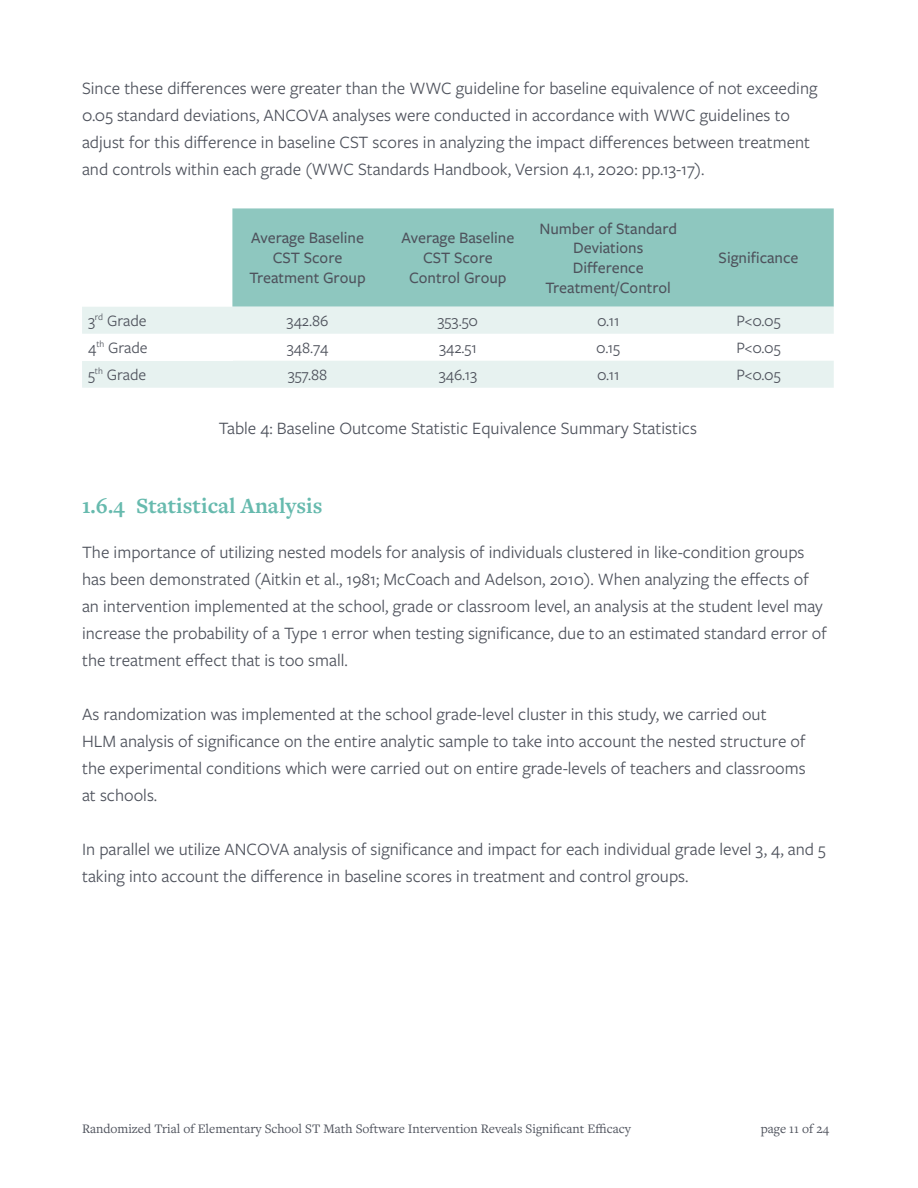
<style>
.page{position:relative;width:918px;height:1188px;background:#fff}
.page>*{position:absolute;margin:0;border:0;box-sizing:border-box;transform-origin:0 0}
.t1{font:700 22.5px "Freight Text Pro";color:#67baae}
.t2{font:18px/27px "Freight Sans Pro";color:#4e525c}
.t3{font:500 16.5px/19.8px "Freight Sans Pro";color:#4e525c;text-align:center}
.t4{font:16.5px "Freight Sans Pro";color:#4e525c}
.t5{font:13.5px "Freight Text Pro";color:#4e525c}
</style>
<div class="page">
<div style="left:232px;top:208px;width:602px;height:99px;background:#8ec7bf"></div>
<svg style="left:82px;top:307px;width:752px;height:81px;fill:#e7f2f0"></svg>
<div style="left:82px;top:334px;width:150px;height:27px;background:#fff"></div>
<p class="t2" style="left:82px;top:74px;width:737px">Since these differences were greater than the WWC guideline for baseline equivalence of not exceeding 0.05 standard deviations, ANCOVA analyses were conducted in accordance with WWC guidelines to adjust for this difference in baseline CST scores in analyzing the impact differences between treatment and controls within each grade (WWC Standards Handbook, Version 4.1, 2020: pp.13-17).</p>
<p class="t3" style="left:249px;top:228px;width:118px">Average Baseline<br>CST Score<br>Treatment Group</p>
<p class="t3" style="left:402px;top:228px;width:114px">Average Baseline<br>CST Score<br>Control Group</p>
<p class="t3" style="left:539px;top:218px;width:139px">Number of Standard<br>Deviations<br>Difference<br>Treatment/Control</p>
<p class="t3" style="left:719px;top:247px;width:81px">Significance</p>
<p class="t4" style="left:88px;top:310px;width:60px">3<sup>rd</sup> Grade</p>
<p class="t4" style="left:287px;top:310px;width:43px">342.86</p>
<p class="t4" style="left:438px;top:310px;width:42px">353.50</p>
<p class="t4" style="left:597px;top:310px;width:24px">0.11</p>
<p class="t4" style="left:736px;top:310px;width:46px">P&lt;0.05</p>
<p class="t4" style="left:88px;top:337px;width:61px">4<sup>th</sup> Grade</p>
<p class="t4" style="left:287px;top:337px;width:43px">348.74</p>
<p class="t4" style="left:439px;top:337px;width:39px">342.51</p>
<p class="t4" style="left:596px;top:337px;width:25px">0.15</p>
<p class="t4" style="left:736px;top:337px;width:46px">P&lt;0.05</p>
<p class="t4" style="left:88px;top:364px;width:60px">5<sup>th</sup> Grade</p>
<p class="t4" style="left:288px;top:364px;width:41px">357.88</p>
<p class="t4" style="left:439px;top:364px;width:40px">346.13</p>
<p class="t4" style="left:597px;top:364px;width:24px">0.11</p>
<p class="t4" style="left:736px;top:364px;width:46px">P&lt;0.05</p>
<p class="t2" style="left:219px;top:414px;width:480px">Table 4: Baseline Outcome Statistic Equivalence Summary Statistics</p>
<p class="t1" style="left:82px;top:491px;width:242px">1.6.4 Statistical Analysis</p>
<p class="t2" style="left:82px;top:538px;width:746px">The importance of utilizing nested models for analysis of individuals clustered in like-condition groups has been demonstrated (Aitkin et al., 1981; McCoach and Adelson, 2010). When analyzing the effects of an intervention implemented at the school, grade or classroom level, an analysis at the student level may increase the probability of a Type 1 error when testing significance, due to an estimated standard error of the treatment effect that is too small.</p>
<p class="t2" style="left:82px;top:700px;width:725px">As randomization was implemented at the school grade-level cluster in this study, we carried out<br>HLM analysis of significance on the entire analytic sample to take into account the nested structure of the experimental conditions which were carried out on entire grade-levels of teachers and classrooms at schools.</p>
<p class="t2" style="left:82px;top:835px;width:745px">In parallel we utilize ANCOVA analysis of significance and impact for each individual grade level 3, 4, and 5 taking into account the difference in baseline scores in treatment and control groups.</p>
<p class="t5" style="left:82px;top:1119px;width:550px">Randomized Trial of Elementary School ST Math Software Intervention Reveals Significant Efficacy</p>
<p class="t5" style="left:761px;top:1119px;width:70px">page 11 of 24</p>
</div>
